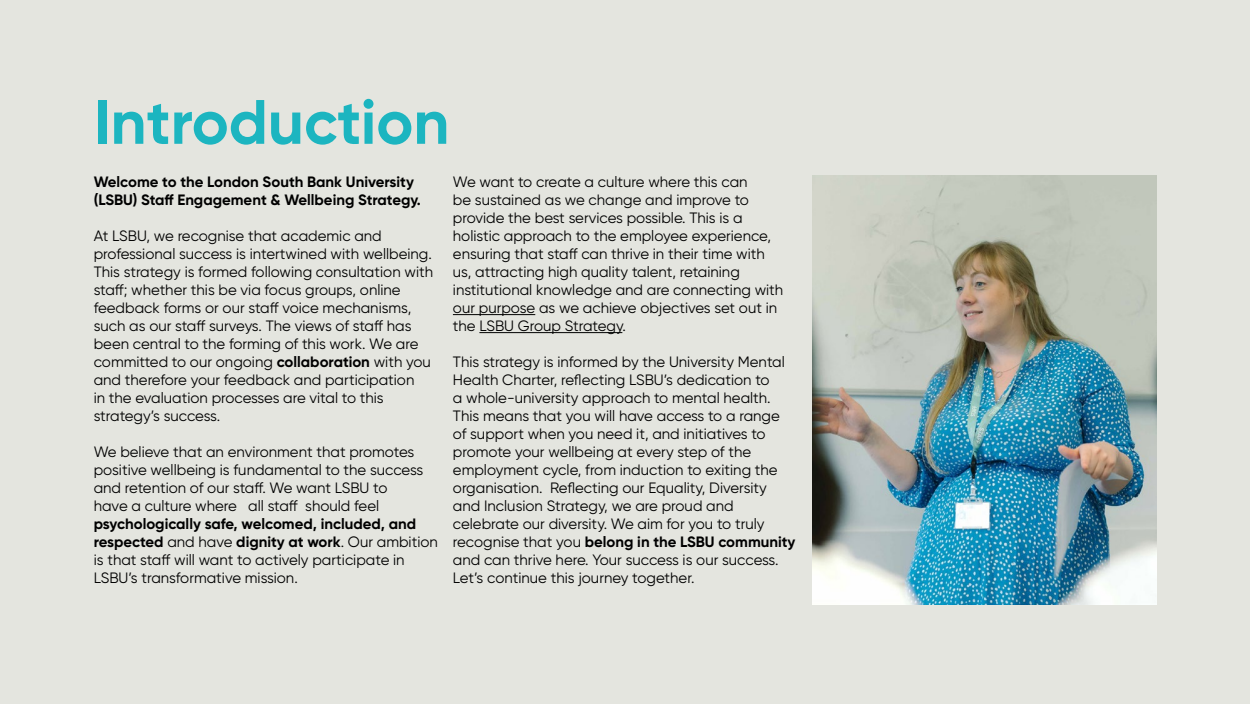
<style>
.page{position:relative;width:1250px;height:704px;background:#e4e5df}
.page>*{position:absolute;margin:0;border:0;box-sizing:border-box;transform-origin:0 0}
.t1{font:700 62.5px "Gilroy";color:#1cb5c0}
.t2{font:15px/18px "Gilroy";color:#000}
.t3{font:700 15px/18px "Gilroy";color:#000}
.s1{font-weight:700}
</style>
<div class="page">
<hr style="left:453px;top:314px;width:82px;height:1px;background:#000">
<hr style="left:479px;top:332px;width:143px;height:1px;background:#000">
<img style="left:812px;top:175px;width:344px;height:429px">
<h1 class="t1" style="left:94px;top:83px;width:357px">Introduction</h1>
<p class="t3" style="left:94px;top:173px;width:329px">Welcome to the London South Bank University (LSBU) Staff Engagement &amp; Wellbeing Strategy.</p>
<p class="t2" style="left:94px;top:227px;width:341px">At LSBU, we recognise that academic and professional success is intertwined with wellbeing.<br>This strategy is formed following consultation with staff; whether this be via focus groups, online feedback forms or our staff voice mechanisms, such as our staff surveys. The views of staff has been central to the forming of this work. We are committed to our ongoing <span class="s1">collaboration</span> with you and therefore your feedback and participation<br>in the evaluation processes are vital to this strategy’s success.</p>
<p class="t2" style="left:94px;top:443px;width:331px">We believe that an environment that promotes positive wellbeing is fundamental to the success and retention of our staff. We want LSBU to have a culture where all staff should feel</p>
<p class="t2" style="left:94px;top:515px;width:346px"><span class="s1">psychologically safe, welcomed, included, and respected</span> and have <span class="s1">dignity at work</span>. Our ambition is that staff will want to actively participate in LSBU’s transformative mission.</p>
<p class="t2" style="left:453px;top:173px;width:332px">We want to create a culture where this can<br>be sustained as we change and improve to provide the best services possible. This is a holistic approach to the employee experience, ensuring that staff can thrive in their time with us, attracting high quality talent, retaining institutional knowledge and are connecting with our purpose as we achieve objectives set out in the LSBU Group Strategy.</p>
<p class="t2" style="left:453px;top:353px;width:344px">This strategy is informed by the University Mental Health Charter, reflecting LSBU’s dedication to<br>a whole-university approach to mental health.<br>This means that you will have access to a range of support when you need it, and initiatives to promote your wellbeing at every step of the employment cycle, from induction to exiting the organisation. Reflecting our Equality, Diversity and Inclusion Strategy, we are proud and celebrate our diversity. We aim for you to truly recognise that you <span class="s1">belong in the LSBU community </span>and can thrive here. Your success is our success.<br>Let’s continue this journey together.</p>
</div>
